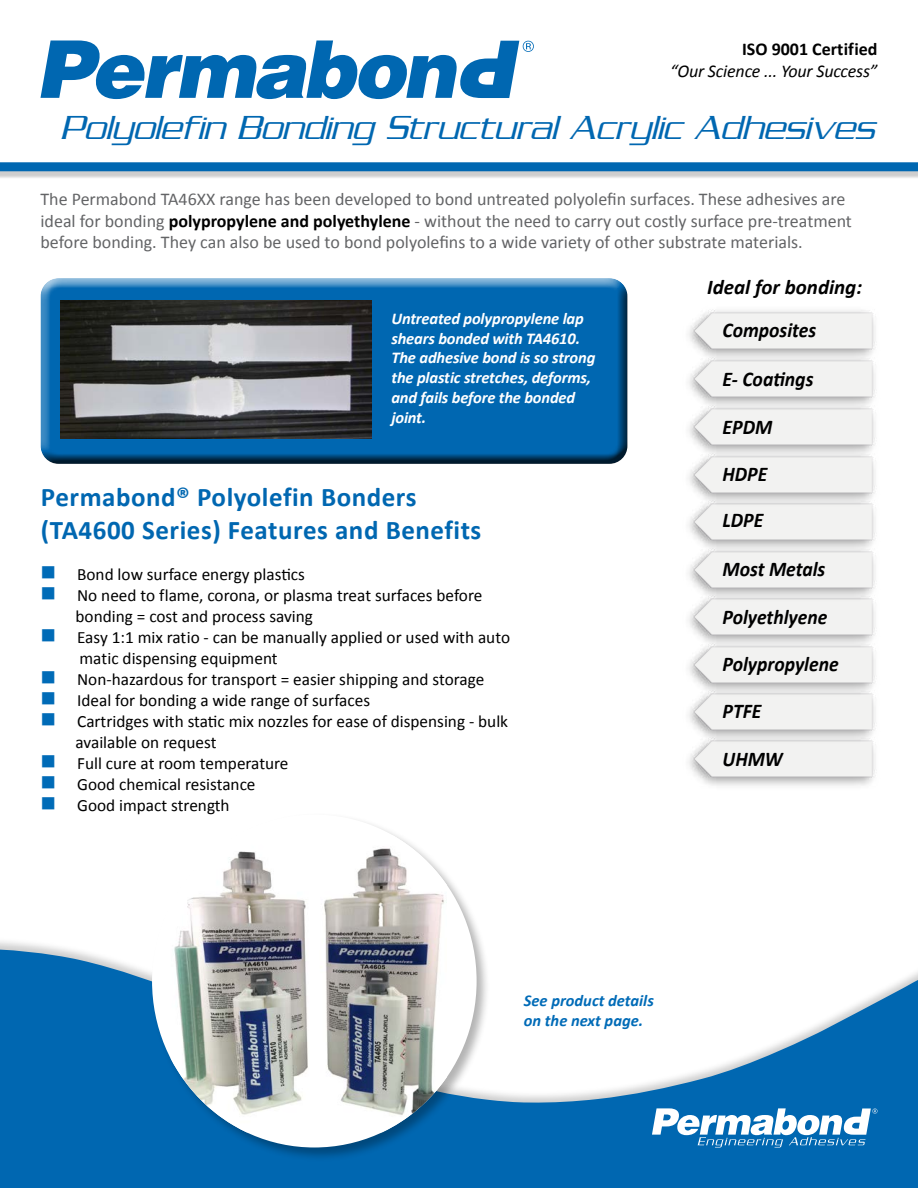
<style>
.page{position:relative;width:918px;height:1188px;background:#fff}
.page>*{position:absolute;margin:0;border:0;box-sizing:border-box;transform-origin:0 0}
.t1{font:italic 36px "Serpentine ICG Light";color:#0067b1}
.t2{font:700 27px "Calibri";letter-spacing:.02em;color:#0067b1}
.t3{font:italic 700 21px "Calibri";color:#000;scale:.94 1}
.t4{font:italic 700 21px "Calibri";color:#000}
.t5{font:18px/21.6px "Calibri";color:#636466}
.t6{font:italic 18px "Calibri";letter-spacing:-.01em;color:#000}
.t7{font:700 18px "Calibri";color:#000}
.t8{font:17.25px/21px "Calibri";color:#000}
.t9{font:italic 700 16.5px/19.8px "Calibri";letter-spacing:-.01em;color:#fff}
.t10{font:italic 700 16.5px "Calibri";color:#006bb7}
.s1{font-weight:700;color:#000}
.s2{color:#006bb7}
</style>
<div class="page">
<svg style="left:0;top:949px;width:918px;height:239px;fill:#0067b1"></svg>
<div style="left:150px;top:812px;width:341px;height:350px;background:#000;opacity:.3"></div>
<div style="left:152px;top:815px;width:325px;height:333px;background:#fff;border-radius:50%"></div>
<img style="left:171px;top:835px;width:276px;height:297px">
<div style="left:39px;top:278px;width:589px;height:175px;background:#80b3d8"></div>
<div style="left:39px;top:282px;width:589px;height:184px;background:#000;opacity:.75"></div>
<img style="left:60px;top:301px;width:312px;height:138px">
<svg style="left:41px;top:40px;width:493px;height:59px"></svg>
<svg style="left:652px;top:1108px;width:225px;height:40px"></svg>
<div style="left:0;top:162px;width:918px;height:9px;background:#0067b1"></div>
<img style="left:689px;top:309px;width:187px;height:41px">
<img style="left:689px;top:510px;width:187px;height:30px">
<img style="left:689px;top:415px;width:187px;height:30px">
<img style="left:689px;top:605px;width:187px;height:30px">
<img style="left:689px;top:747px;width:187px;height:39px">
<img style="left:689px;top:350px;width:187px;height:65px">
<img style="left:689px;top:540px;width:187px;height:65px">
<img style="left:689px;top:700px;width:187px;height:47px">
<img style="left:689px;top:445px;width:187px;height:65px">
<img style="left:689px;top:635px;width:187px;height:65px">
<p class="t7" style="left:742px;top:38px;width:137px">ISO 9001 Certified</p>
<p class="t6" style="left:670px;top:59px;width:209px">“Our Science ... Your Success”</p>
<p class="t1" style="left:60px;top:107px;width:816px">Polyolefin Bonding Structural Acrylic Adhesives</p>
<p class="t5" style="left:40px;top:188px;width:813px">The Permabond TA46XX range has been developed to bond untreated polyolefin surfaces. These adhesives are ideal for bonding <span class="s1">polypropylene and polyethylene</span> - without the need to carry out costly surface pre-treatment before bonding. They can also be used to bond polyolefins to a wide variety of other substrate materials.</p>
<p class="t9" style="left:391px;top:308px;width:194px">Untreated polypropylene lap shears bonded with TA4610.</p>
<p class="t9" style="left:391px;top:348px;width:205px">The adhesive bond is so strong the plastic stretches, deforms, and fails before the bonded joint.</p>
<p class="t2" style="left:41px;top:480px;width:377px">Permabond® Polyolefin Bonders</p>
<p class="t2" style="left:41px;top:512px;width:442px">(TA4600 Series) Features and Benefits</p>
<p class="t8" style="left:40px;top:564px;width:266px"><span class="s2">■</span> Bond low surface energy plastics</p>
<p class="t8" style="left:76px;top:585px;width:408px;text-indent:-35px"><span class="s2">■</span> No need to flame, corona, or plasma treat surfaces before bonding = cost and process saving</p>
<p class="t8" style="left:79px;top:627px;width:432px;text-indent:-39px"><span class="s2">■</span> Easy 1:1 mix ratio - can be manually applied or used with auto matic dispensing equipment</p>
<p class="t8" style="left:40px;top:669px;width:445px"><span class="s2">■</span> Non-hazardous for transport = easier shipping and storage</p>
<p class="t8" style="left:40px;top:690px;width:331px"><span class="s2">■</span> Ideal for bonding a wide range of surfaces</p>
<p class="t8" style="left:76px;top:711px;width:434px;text-indent:-35px"><span class="s2">■</span> Cartridges with static mix nozzles for ease of dispensing - bulk available on request</p>
<p class="t8" style="left:40px;top:753px;width:250px"><span class="s2">■</span> Full cure at room temperature</p>
<p class="t8" style="left:40px;top:774px;width:217px"><span class="s2">■</span> Good chemical resistance</p>
<p class="t8" style="left:40px;top:795px;width:191px"><span class="s2">■</span> Good impact strength</p>
<p class="t4" style="left:707px;top:274px;width:157px">Ideal for bonding:</p>
<p class="t3" style="left:723px;top:316px;width:101px">Composites</p>
<p class="t3" style="left:723px;top:366px;width:98px">E- Coatings</p>
<p class="t3" style="left:723px;top:413px;width:54px">EPDM</p>
<p class="t3" style="left:723px;top:461px;width:49px">HDPE</p>
<p class="t3" style="left:723px;top:506px;width:45px">LDPE</p>
<p class="t3" style="left:723px;top:555px;width:111px">Most Metals</p>
<p class="t3" style="left:723px;top:604px;width:113px">Polyethlyene</p>
<p class="t3" style="left:723px;top:651px;width:125px">Polypropylene</p>
<p class="t3" style="left:723px;top:697px;width:43px">PTFE</p>
<p class="t3" style="left:723px;top:745px;width:66px">UHMW</p>
<p class="t10" style="left:524px;top:990px;width:132px">See product details</p>
<p class="t10" style="left:524px;top:1010px;width:121px">on the next page.</p>
</div>
